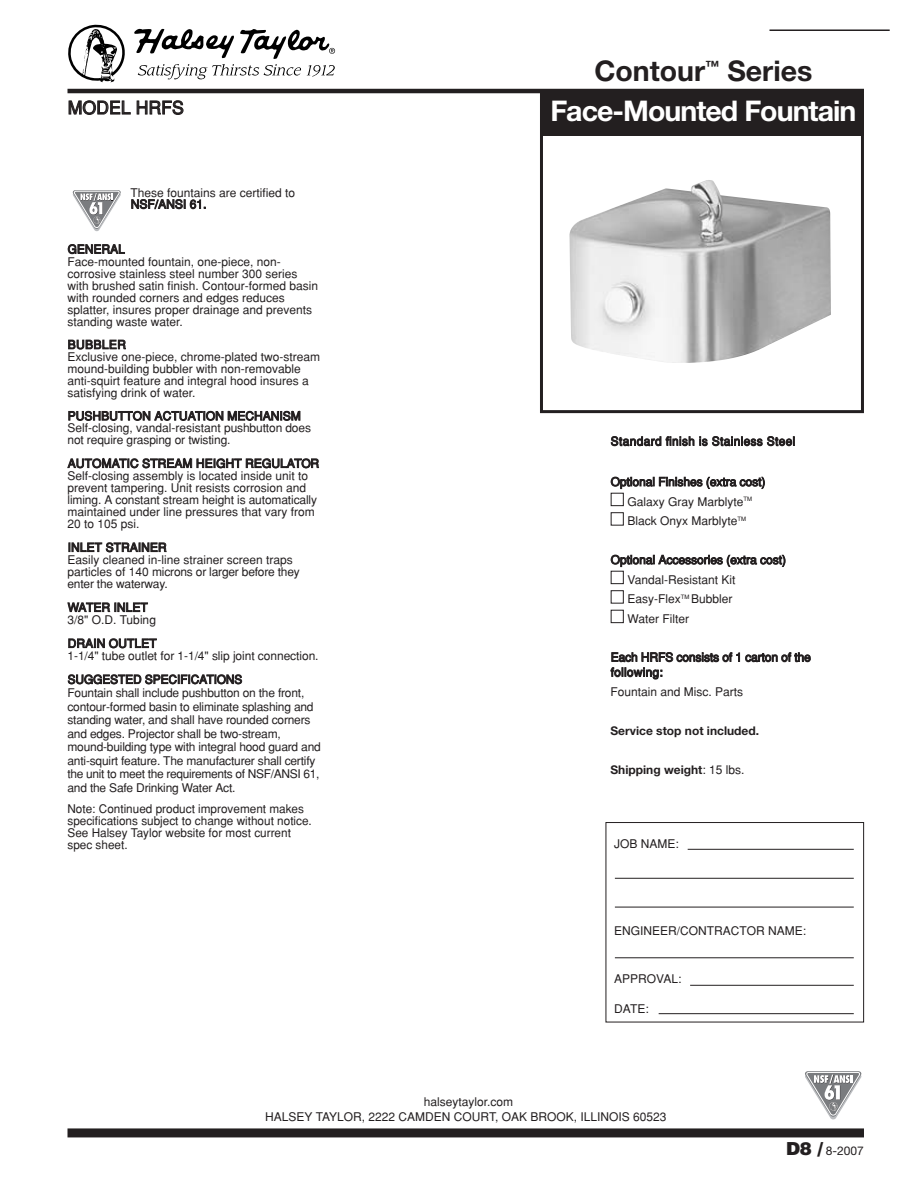
<style>
.page{position:relative;width:918px;height:1188px;background:#fff}
.page>*{position:absolute;margin:0;border:0;box-sizing:border-box;transform-origin:0 0}
.t1{font:700 28.5px "Helvetica Neue";letter-spacing:-.035em;color:#fff}
.t2{font:700 28.5px "Helvetica Neue";color:#231f20}
.t3{font:18px "Helvetica";letter-spacing:.005em;color:#231f20}
.t4{font:12px/12px "Helvetica";color:#231f20}
.t5{font:700 12px "Helvetica Neue";color:#231f20}
.t6{font:12px "Helvetica";letter-spacing:.035em;color:#231f20}
.t7{font:12px "Helvetica Neue";color:#231f20}
.s1{color:#fff}
.s2{font-family:"Helvetica";font-weight:400}
.s3{font-family:"Helvetica";font-weight:900;font-size:18px}
</style>
<div class="page">
<div style="left:68px;top:1128px;width:796px;height:9px;background:#231f20"></div>
<svg style="left:68px;top:24px;width:57px;height:59px"></svg>
<svg style="left:134px;top:28px;width:201px;height:51px"></svg>
<hr style="left:68px;top:89px;width:796px;height:4px;background:#231f20">
<svg style="left:73px;top:190px;width:48px;height:41px"></svg>
<div style="left:540px;top:92px;width:324px;height:321px;border:3px solid #231f20"></div>
<div style="left:543px;top:94px;width:321px;height:42px;background:#231f20"></div>
<svg style="left:805px;top:1071px;width:56px;height:48px"></svg>
<img style="left:569px;top:180px;width:262px;height:183px">
<div style="left:606px;top:822px;width:258px;height:200px;border:1px solid #231f20"></div>
<hr style="left:688px;top:849px;width:166px;height:1px;background:#231f20">
<hr style="left:615px;top:907px;width:239px;height:1px;background:#231f20">
<hr style="left:615px;top:878px;width:239px;height:1px;background:#231f20">
<hr style="left:615px;top:957px;width:239px;height:1px;background:#231f20">
<hr style="left:690px;top:985px;width:164px;height:1px;background:#231f20">
<hr style="left:659px;top:1013px;width:195px;height:1px;background:#231f20">
<hr style="left:770px;top:29px;width:120px;height:2px;background:#231f20">
<h1 class="t2" style="left:594px;top:60px;width:219px">Contour<sup>™</sup> Series</h1>
<h2 class="t3" style="left:68px;top:101px;width:118px">MODEL HRFS</h2>
<h1 class="t1" style="left:550px;top:101px;width:308px">Face-Mounted Fountain</h1>
<p class="t4" style="left:131px;top:188px;width:166px">These fountains are certified to<br>NSF/ANSI 61.</p>
<p class="t4" style="left:68px;top:244px;width:252px">GENERAL<br>Face-mounted fountain, one-piece, non&shy;corrosive stainless steel number 300 series with brushed satin finish. Contour-formed basin with rounded corners and edges reduces splatter, insures proper drainage and prevents standing waste water.</p>
<p class="t4" style="left:68px;top:340px;width:254px">BUBBLER<br>Exclusive one-piece, chrome-plated two-stream mound-building bubbler with non-removable anti-squirt feature and integral hood insures a satisfying drink of water.</p>
<p class="t4" style="left:68px;top:411px;width:245px">PUSHBUTTON ACTUATION MECHANISM<br>Self-closing, vandal-resistant pushbutton does not require grasping or twisting.</p>
<p class="t4" style="left:68px;top:459px;width:253px">AUTOMATIC STREAM HEIGHT REGULATOR Self-closing assembly is located inside unit to prevent tampering. Unit resists corrosion and liming. A constant stream height is automatically maintained under line pressures that vary from 20 to 105 psi.</p>
<p class="t4" style="left:68px;top:543px;width:234px">INLET STRAINER<br>Easily cleaned in-line strainer screen traps particles of 140 microns or larger before they enter the waterway.</p>
<p class="t4" style="left:68px;top:602px;width:90px">WATER INLET<br>3/8" O.D. Tubing</p>
<p class="t4" style="left:67px;top:638px;width:253px">DRAIN OUTLET<br>1-1/4" tube outlet for 1-1/4" slip joint connection.</p>
<p class="t4" style="left:68px;top:674px;width:255px;line-height:13.5px">SUGGESTED SPECIFICATIONS<br>Fountain shall include pushbutton on the front, contour-formed basin to eliminate splashing and standing water, and shall have rounded corners and edges. Projector shall be two-stream, mound-building type with integral hood guard and anti-squirt feature. The manufacturer shall certify the unit to meet the requirements of NSF/ANSI 61, and the Safe Drinking Water Act.</p>
<p class="t4" style="left:68px;top:804px;width:246px">Note: Continued product improvement makes specifications subject to change without notice.<br>See Halsey Taylor website for most current spec sheet.</p>
<p class="t4" style="left:424px;top:1097px;width:91px">halseytaylor.com</p>
<p class="t6" style="left:611px;top:437px;width:186px">Standard finish is Stainless Steel</p>
<p class="t4" style="left:611px;top:477px;width:156px">Optional Finishes (extra cost)</p>
<p class="t4" style="left:611px;top:497px;width:143px"><span class="s1">■</span> Galaxy Gray Marblyte<sup>TM</sup></p>
<p class="t4" style="left:611px;top:516px;width:137px"><span class="s1">■</span> Black Onyx Marblyte<sup>TM</sup></p>
<p class="t4" style="left:611px;top:555px;width:177px">Optional Accessories (extra cost)</p>
<p class="t4" style="left:611px;top:575px;width:126px"><span class="s1">■</span> Vandal-Resistant Kit</p>
<p class="t4" style="left:611px;top:594px;width:124px"><span class="s1">■</span> Easy-Flex<sup>TM</sup> Bubbler</p>
<p class="t4" style="left:611px;top:614px;width:80px"><span class="s1">■</span> Water Filter</p>
<p class="t4" style="left:611px;top:651px;width:202px;line-height:15px">Each HRFS consists of 1 carton of the following:</p>
<p class="t4" style="left:611px;top:687px;width:134px">Fountain and Misc. Parts</p>
<p class="t5" style="left:611px;top:727px;width:150px">Service stop not included.</p>
<p class="t5" style="left:611px;top:766px;width:135px">Shipping weight<span class="s2">: 15 lbs.</span></p>
<p class="t4" style="left:614px;top:839px;width:66px">JOB NAME:</p>
<p class="t4" style="left:614px;top:926px;width:193px">ENGINEER/CONTRACTOR NAME:</p>
<p class="t4" style="left:614px;top:974px;width:69px">APPROVAL:</p>
<p class="t4" style="left:614px;top:1004px;width:36px">DATE:</p>
<p class="t4" style="left:265px;top:1112px;width:403px">HALSEY TAYLOR, 2222 CAMDEN COURT, OAK BROOK, ILLINOIS 60523</p>
<p class="t7" style="left:786px;top:1147px;width:79px"><span class="s3">D8 /</span> 8-2007</p>
</div>
